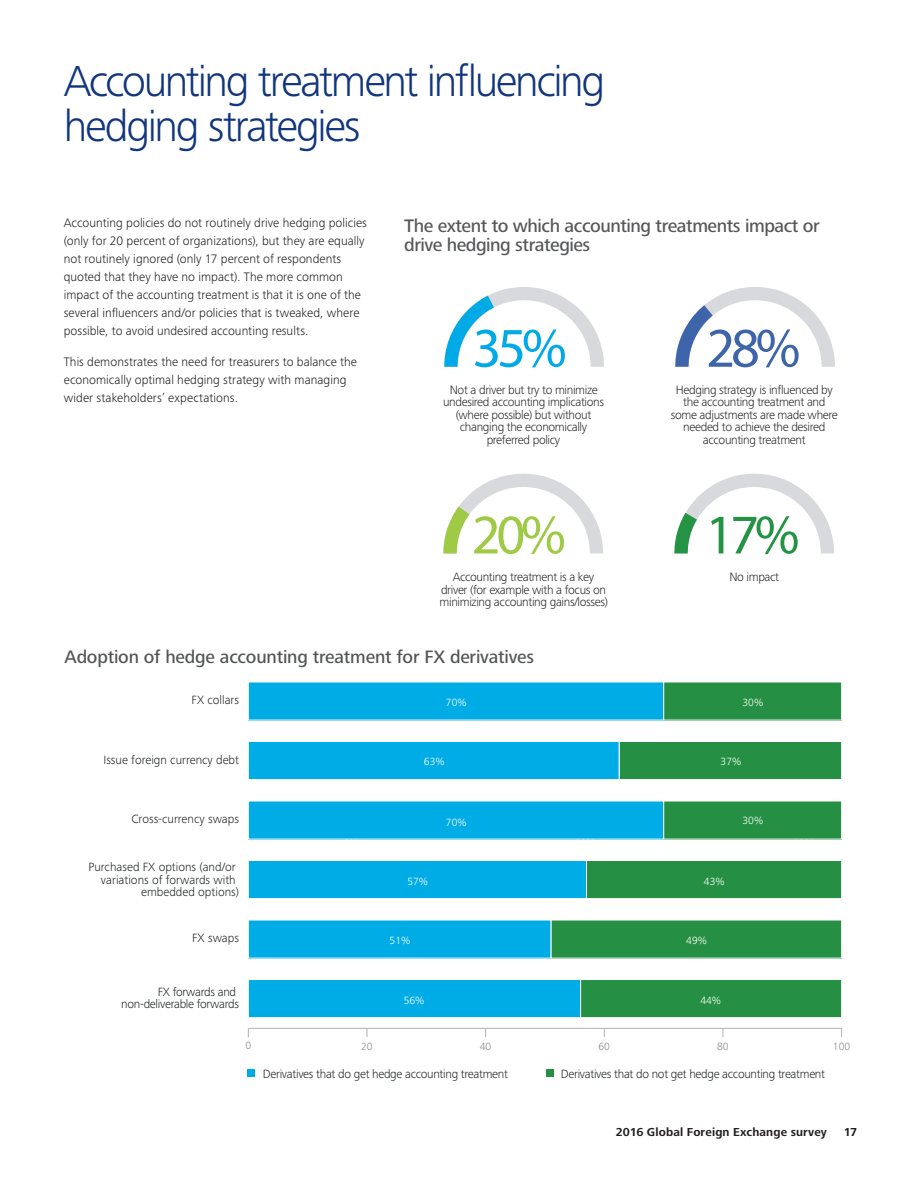
<style>
.page{position:relative;width:918px;height:1188px;background:#fff}
.page>*{position:absolute;margin:0;border:0;box-sizing:border-box;transform-origin:0 0}
.t1{font:italic 56.4px "Frutiger Next Pro";color:#00aae6}
.t2{font:italic 56.4px "Frutiger Next Pro";color:#3e65aa}
.t3{font:italic 56.4px "Frutiger Next Pro";color:#9fca46}
.t4{font:italic 56.4px "Frutiger Next Pro";color:#259344}
.t5{font:300 45px/45px "Frutiger Next Pro";letter-spacing:-.055em;color:#11367e}
.t6{font:500 18.75px/18.8px "Frutiger Next Pro";letter-spacing:-.025em;color:#57585a}
.t7{font:500 18.6px "Frutiger Next Pro";letter-spacing:-.01em;color:#535556}
.t8{font:300 12.75px/18px "Frutiger Next Pro";letter-spacing:.005em;color:#231f20}
.t9{font:300 12.45px/12.5px "Frutiger Next Pro";letter-spacing:-.03em;color:#292a2a;text-align:center}
.t10{font:300 12.45px/12.5px "Frutiger Next Pro";letter-spacing:-.025em;color:#252828;text-align:right}
.t11{font:300 12.45px/12.5px "Frutiger Next Pro";color:#252828;text-align:right}
.t12{font:700 12px "Frutiger Next Pro";letter-spacing:.01em;color:#231f20}
.t13{font:300 10.8px "Frutiger Next Pro";color:#fff}
.t14{font:300 10.8px "Frutiger Next Pro";color:#87898a}
</style>
<div class="page">
<svg style="left:444px;top:287px;width:160px;height:80px"></svg>
<svg style="left:675px;top:287px;width:160px;height:80px"></svg>
<svg style="left:443px;top:474px;width:160px;height:79px"></svg>
<svg style="left:674px;top:474px;width:160px;height:79px"></svg>
<hr style="left:248px;top:1028px;width:594px;height:1px;background:#afb2b4">
<div style="left:664px;top:682px;width:178px;height:38px;background:#259043"></div>
<div style="left:619px;top:741px;width:223px;height:39px;background:#259043"></div>
<div style="left:619px;top:741px;width:223px;height:39px;border:1px solid #fff"></div>
<div style="left:664px;top:801px;width:178px;height:38px;background:#259043"></div>
<div style="left:586px;top:861px;width:256px;height:38px;background:#259043"></div>
<div style="left:586px;top:860px;width:256px;height:39px;border:1px solid #fff"></div>
<div style="left:551px;top:920px;width:291px;height:38px;background:#259043"></div>
<div style="left:581px;top:980px;width:261px;height:38px;background:#259043"></div>
<div style="left:580px;top:979px;width:262px;height:39px;border:1px solid #fff"></div>
<div style="left:248px;top:682px;width:416px;height:38px;background:#00ace5"></div>
<div style="left:248px;top:741px;width:371px;height:39px;background:#00ace5"></div>
<div style="left:248px;top:741px;width:372px;height:39px;border:1px solid #fff"></div>
<div style="left:248px;top:801px;width:416px;height:38px;background:#00ace5"></div>
<div style="left:248px;top:861px;width:338px;height:38px;background:#00ace5"></div>
<div style="left:248px;top:860px;width:339px;height:39px;border:1px solid #fff"></div>
<div style="left:248px;top:920px;width:303px;height:38px;background:#00ace5"></div>
<div style="left:248px;top:980px;width:333px;height:38px;background:#00ace5"></div>
<div style="left:248px;top:979px;width:333px;height:39px;border:1px solid #fff"></div>
<div style="left:248px;top:1069px;width:7px;height:8px;background:#00ace5"></div>
<div style="left:546px;top:1069px;width:8px;height:8px;background:#259043"></div>
<h2 class="t5" style="left:64px;top:59px;width:543px">Accounting treatment influencing hedging strategies</h2>
<p class="t8" style="left:64px;top:214px;width:305px">Accounting policies do not routinely drive hedging policies (only for 20 percent of organizations), but they are equally not routinely ignored (only 17 percent of respondents quoted that they have no impact). The more common impact of the accounting treatment is that it is one of the several influencers and/or policies that is tweaked, where possible, to avoid undesired accounting results.</p>
<p class="t8" style="left:64px;top:353px;width:295px">This demonstrates the need for treasurers to balance the economically optimal hedging strategy with managing wider stakeholders’ expectations.</p>
<h3 class="t6" style="left:404px;top:217px;width:417px">The extent to which accounting treatments impact or drive hedging strategies</h3>
<h1 class="t1" style="left:473px;top:313px;width:96px">35%</h1>
<h1 class="t2" style="left:706px;top:313px;width:96px">28%</h1>
<p class="t9" style="left:443px;top:383px;width:162px">Not a driver but try to minimize undesired accounting implications (where possible) but without changing the economically preferred policy</p>
<p class="t9" style="left:671px;top:383px;width:169px">Hedging strategy is influenced by the accounting treatment and some adjustments are made where needed to achieve the desired accounting treatment</p>
<h1 class="t3" style="left:472px;top:500px;width:96px">20%</h1>
<h1 class="t4" style="left:705px;top:500px;width:96px">17%</h1>
<p class="t9" style="left:440px;top:571px;width:170px">Accounting treatment is a key driver (for example with a focus on minimizing accounting gains/losses)</p>
<p class="t9" style="left:729px;top:571px;width:51px">No impact</p>
<h3 class="t7" style="left:65px;top:646px;width:471px">Adoption of hedge accounting treatment for FX derivatives</h3>
<p class="t11" style="left:192px;top:693px;width:49px">FX collars</p>
<p class="t13" style="left:446px;top:696px;width:22px">70%</p>
<p class="t13" style="left:743px;top:696px;width:22px">30%</p>
<p class="t11" style="left:103px;top:754px;width:137px">Issue foreign currency debt</p>
<p class="t11" style="left:131px;top:812px;width:109px">Cross-currency swaps</p>
<p class="t11" style="left:88px;top:861px;width:152px">Purchased FX options (and/or variations of forwards with embedded options)</p>
<p class="t10" style="left:192px;top:931px;width:48px">FX swaps</p>
<p class="t10" style="left:121px;top:985px;width:119px">FX forwards and non-deliverable forwards</p>
<p class="t13" style="left:424px;top:756px;width:22px">63%</p>
<p class="t13" style="left:446px;top:816px;width:22px">70%</p>
<p class="t13" style="left:407px;top:876px;width:22px">57%</p>
<p class="t13" style="left:390px;top:934px;width:22px">51%</p>
<p class="t13" style="left:404px;top:994px;width:22px">56%</p>
<p class="t13" style="left:721px;top:756px;width:22px">37%</p>
<p class="t13" style="left:743px;top:814px;width:22px">30%</p>
<p class="t13" style="left:704px;top:876px;width:22px">43%</p>
<p class="t13" style="left:686px;top:934px;width:22px">49%</p>
<p class="t13" style="left:700px;top:994px;width:22px">44%</p>
<p class="t14" style="left:245px;top:1039px;width:7px">0</p>
<p class="t14" style="left:361px;top:1040px;width:13px">20</p>
<p class="t14" style="left:480px;top:1040px;width:13px">40</p>
<p class="t14" style="left:599px;top:1040px;width:13px">60</p>
<p class="t14" style="left:717px;top:1040px;width:13px">80</p>
<p class="t14" style="left:833px;top:1040px;width:19px">100</p>
<p class="t10" style="left:263px;top:1068px;width:247px">Derivatives that do get hedge accounting treatment</p>
<p class="t10" style="left:561px;top:1068px;width:266px">Derivatives that do not get hedge accounting treatment</p>
<p class="t12" style="left:616px;top:1125px;width:213px">2016 Global Foreign Exchange survey</p>
<p class="t12" style="left:844px;top:1125px;width:15px">17</p>
</div>
